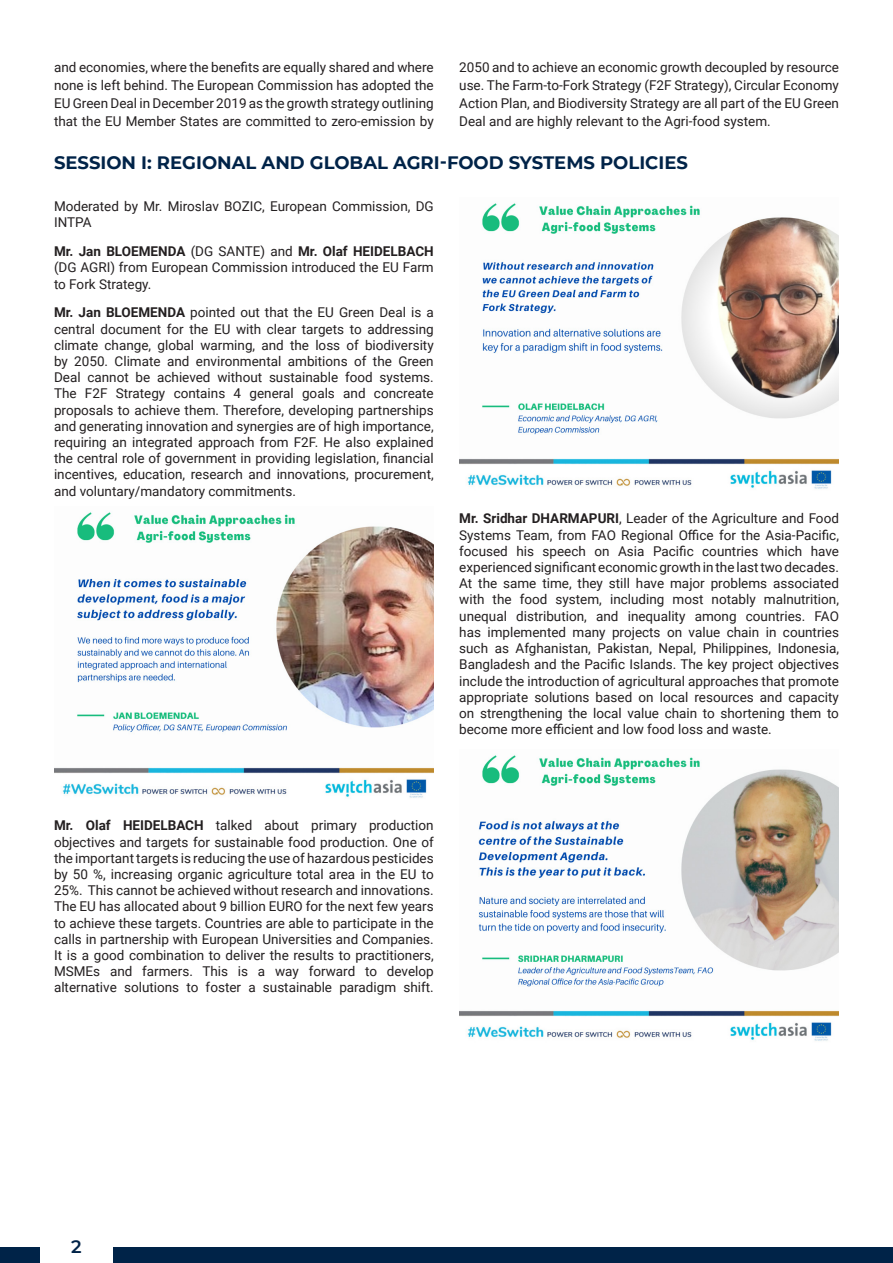
<style>
.page{position:relative;width:893px;height:1263px;background:#fff}
.page>*{position:absolute;margin:0;border:0;box-sizing:border-box;transform-origin:0 0}
.t1{font:700 18px "Montserrat";color:#002348}
.t2{font:600 18px "Montserrat";color:#002348}
.t3{font:13.5px/16.2px "Roboto";color:#231f20;text-align:justify}
.s1{font-weight:700}
</style>
<div class="page">
<div style="left:0;top:1247px;width:893px;height:16px;background:#002348"></div>
<div style="left:40px;top:1224px;width:73px;height:39px;background:#fff"></div>
<img style="left:459px;top:203px;width:380px;height:286px">
<img style="left:459px;top:755px;width:380px;height:286px">
<img style="left:54px;top:512px;width:380px;height:286px">
<p class="t3" style="left:54px;top:58px;width:381px;line-height:18px">and economies, where the benefits are equally shared and where none is left behind. The European Commission has adopted the EU Green Deal in December 2019 as the growth strategy outlining that the EU Member States are committed to zero-emission by</p>
<p class="t3" style="left:459px;top:58px;width:381px;line-height:18px">2050 and to achieve an economic growth decoupled by resource use. The Farm-to-Fork Strategy (F2F Strategy), Circular Economy Action Plan, and Biodiversity Strategy are all part of the EU Green Deal and are highly relevant to the Agri-food system.</p>
<p class="t1" style="left:54px;top:150px;width:635px">SESSION I: REGIONAL AND GLOBAL AGRI-FOOD SYSTEMS POLICIES</p>
<p class="t3" style="left:54px;top:198px;width:381px">Moderated by Mr. Miroslav BOZIC, European Commission, DG<br>INTPA</p>
<p class="t3" style="left:54px;top:243px;width:381px"><span class="s1">Mr. Jan BLOEMENDA</span> (DG SANTE) and <span class="s1">Mr. Olaf HEIDELBACH </span>(DG AGRI) from European Commission introduced the EU Farm to Fork Strategy.</p>
<p class="t3" style="left:54px;top:304px;width:381px"><span class="s1">Mr. Jan BLOEMENDA</span> pointed out that the EU Green Deal is a central document for the EU with clear targets to addressing climate change, global warming, and the loss of biodiversity by 2050. Climate and environmental ambitions of the Green Deal cannot be achieved without sustainable food systems.<br>The F2F Strategy contains 4 general goals and concreate proposals to achieve them. Therefore, developing partnerships and generating innovation and synergies are of high importance, requiring an integrated approach from F2F. He also explained the central role of government in providing legislation, financial incentives, education, research and innovations, procurement, and voluntary/mandatory commitments.</p>
<p class="t3" style="left:459px;top:510px;width:381px"><span class="s1">Mr. Sridhar DHARMAPURI</span>, Leader of the Agriculture and Food Systems Team, from FAO Regional Office for the Asia-Pacific, focused his speech on Asia Pacific countries which have experienced significant economic growth in the last two decades.<br>At the same time, they still have major problems associated with the food system, including most notably malnutrition, unequal distribution, and inequality among countries. FAO has implemented many projects on value chain in countries such as Afghanistan, Pakistan, Nepal, Philippines, Indonesia, Bangladesh and the Pacific Islands. The key project objectives include the introduction of agricultural approaches that promote appropriate solutions based on local resources and capacity on strengthening the local value chain to shortening them to become more efficient and low food loss and waste.</p>
<p class="t3" style="left:54px;top:817px;width:381px"><span class="s1">Mr. Olaf HEIDELBACH</span> talked about primary production objectives and targets for sustainable food production. One of the important targets is reducing the use of hazardous pesticides by 50 %, increasing organic agriculture total area in the EU to 25%. This cannot be achieved without research and innovations.<br>The EU has allocated about 9 billion EURO for the next few years to achieve these targets. Countries are able to participate in the calls in partnership with European Universities and Companies.<br>It is a good combination to deliver the results to practitioners, MSMEs and farmers. This is a way forward to develop alternative solutions to foster a sustainable paradigm shift.</p>
<h1 class="t2" style="left:71px;top:1234px;width:12px">2</h1>
</div>
